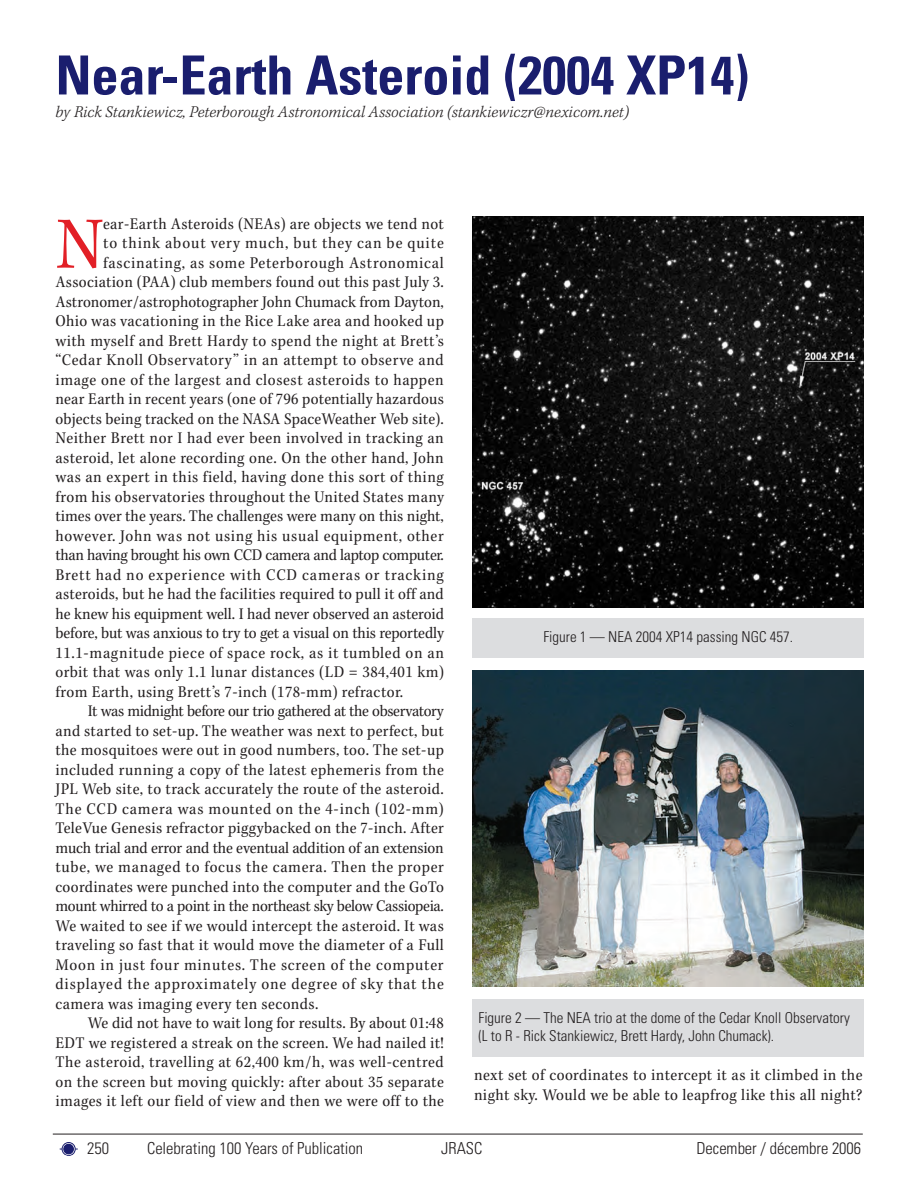
<style>
.page{position:relative;width:918px;height:1188px;background:#fff}
.page>*{position:absolute;margin:0;border:0;box-sizing:border-box;transform-origin:0 0}
.t1{font:74.55px "Kepl MM 323 91 113 32 253 71 89 25";color:#e21f26}
.t2{font:700 condensed 54px "Univers";color:#1a1e6e}
.t3{font:16.5px/19.5px "Kepl MM 323 91 113 32 253 71 89 25";letter-spacing:.025em;color:#231f20}
.t4{font:16.5px "Kepl MM 323 91 113 32 253 71 89 25";letter-spacing:-.02em;color:#231f20}
.t5{font:16.5px "Kepl MM 323 91 113 32 253 71 89 25";color:#231f20}
.t6{font:16.5px "Kepl MM 323 91 113 32 253 71 89 25";letter-spacing:.05em;color:#231f20}
.t7{font:16.5px "Kepl MM 323 91 113 32 253 71 89 25";letter-spacing:-.01em;color:#231f20}
.t8{font:16.5px "Kepl MM 323 91 113 32 253 71 89 25";letter-spacing:.055em;color:#231f20}
.t9{font:16.5px "Kepl MM It 307 0 251 0 242 0 198 0";color:#231f20}
.t10{font:300 condensed 16.5px "Univers";color:#231f20}
.t11{font:16.5px "Kepl MM 323 91 113 32 253 71 89 25";letter-spacing:.045em;color:#231f20}
.t12{font:300 condensed 15px/18px "Univers";color:#231f20}
</style>
<div class="page">
<svg style="left:59px;top:1142px;width:19px;height:14px"></svg>
<hr style="left:53px;top:1134px;width:810px;height:1px;background:#231f20">
<img style="left:473px;top:216px;width:391px;height:391px">
<img style="left:472px;top:670px;width:392px;height:317px">
<div style="left:472px;top:618px;width:392px;height:39px;background:#dcdddf"></div>
<div style="left:472px;top:999px;width:392px;height:58px;background:#dcdddf"></div>
<h2 class="t2" style="left:56px;top:55px;width:695px">Near-Earth Asteroid (2004 XP14)</h2>
<p class="t9" style="left:56px;top:106px;width:575px">by Rick Stankiewicz, Peterborough Astronomical Association (stankiewiczr@nexicom.net)</p>
<h1 class="t1" style="left:56px;top:215px;width:49px">N</h1>
<p class="t3" style="left:103px;top:215px;width:342px">ear-Earth Asteroids (NEAs) are objects we tend not</p>
<p class="t8" style="left:103px;top:236px;width:342px">to think about very much, but they can be quite</p>
<p class="t11" style="left:103px;top:256px;width:342px">fascinating, as some Peterborough Astronomical</p>
<p class="t3" style="left:56px;top:273px;width:390px">Association (PAA) club members found out this past July 3.</p>
<p class="t5" style="left:56px;top:295px;width:390px">Astronomer/astrophotographer John Chumack from Dayton,</p>
<p class="t3" style="left:56px;top:312px;width:390px">Ohio was vacationing in the Rice Lake area and hooked up</p>
<p class="t3" style="left:56px;top:332px;width:390px">with myself and Brett Hardy to spend the night at Brett’s</p>
<p class="t3" style="left:56px;top:351px;width:390px">“Cedar Knoll Observatory” in an attempt to observe and</p>
<p class="t3" style="left:56px;top:371px;width:390px">image one of the largest and closest asteroids to happen</p>
<p class="t3" style="left:56px;top:390px;width:390px">near Earth in recent years (one of 796 potentially hazardous</p>
<p class="t3" style="left:56px;top:410px;width:390px">objects being tracked on the NASA SpaceWeather Web site).</p>
<p class="t3" style="left:56px;top:429px;width:390px">Neither Brett nor I had ever been involved in tracking an</p>
<p class="t3" style="left:56px;top:449px;width:390px">asteroid, let alone recording one. On the other hand, John</p>
<p class="t3" style="left:56px;top:468px;width:390px">was an expert in this field, having done this sort of thing</p>
<p class="t3" style="left:56px;top:488px;width:390px">from his observatories throughout the United States many</p>
<p class="t5" style="left:56px;top:509px;width:390px">times over the years. The challenges were many on this night,</p>
<p class="t3" style="left:56px;top:527px;width:390px">however. John was not using his usual equipment, other</p>
<p class="t4" style="left:56px;top:548px;width:390px">than having brought his own CCD camera and laptop computer.</p>
<p class="t6" style="left:56px;top:568px;width:390px">Brett had no experience with CCD cameras or tracking</p>
<p class="t3" style="left:56px;top:585px;width:390px">asteroids, but he had the facilities required to pull it off and</p>
<p class="t5" style="left:56px;top:607px;width:390px">he knew his equipment well. I had never observed an asteroid</p>
<p class="t7" style="left:56px;top:626px;width:390px">before, but was anxious to try to get a visual on this reportedly</p>
<p class="t3" style="left:56px;top:644px;width:390px">11.1-magnitude piece of space rock, as it tumbled on an</p>
<p class="t3" style="left:56px;top:663px;width:390px">orbit that was only 1.1 lunar distances (LD = 384,401 km)</p>
<p class="t3" style="left:56px;top:683px;width:349px">from Earth, using Brett’s 7-inch (178-mm) refractor.</p>
<p class="t4" style="left:88px;top:704px;width:357px">It was midnight before our trio gathered at the observatory</p>
<p class="t3" style="left:56px;top:722px;width:390px">and started to set-up. The weather was next to perfect, but</p>
<p class="t3" style="left:56px;top:741px;width:390px">the mosquitoes were out in good numbers, too. The set-up</p>
<p class="t3" style="left:56px;top:761px;width:390px">included running a copy of the latest ephemeris from the</p>
<p class="t3" style="left:56px;top:780px;width:390px">JPL Web site, to track accurately the route of the asteroid.</p>
<p class="t6" style="left:56px;top:802px;width:390px">The CCD camera was mounted on the 4-inch (102-mm)</p>
<p class="t3" style="left:56px;top:819px;width:390px">TeleVue Genesis refractor piggybacked on the 7-inch. After</p>
<p class="t7" style="left:56px;top:841px;width:390px">much trial and error and the eventual addition of an extension</p>
<p class="t3" style="left:56px;top:858px;width:390px">tube, we managed to focus the camera. Then the proper</p>
<p class="t3" style="left:56px;top:878px;width:390px">coordinates were punched into the computer and the GoTo</p>
<p class="t4" style="left:56px;top:899px;width:390px">mount whirred to a point in the northeast sky below Cassiopeia.</p>
<p class="t3" style="left:56px;top:917px;width:390px">We waited to see if we would intercept the asteroid. It was</p>
<p class="t3" style="left:56px;top:936px;width:390px">traveling so fast that it would move the diameter of a Full</p>
<p class="t6" style="left:56px;top:958px;width:390px">Moon in just four minutes. The screen of the computer</p>
<p class="t8" style="left:56px;top:977px;width:390px">displayed the approximately one degree of sky that the</p>
<p class="t3" style="left:56px;top:995px;width:265px">camera was imaging every ten seconds.</p>
<p class="t3" style="left:88px;top:1015px;width:357px">We did not have to wait long for results. By about 01:48</p>
<p class="t3" style="left:56px;top:1034px;width:390px">EDT we registered a streak on the screen. We had nailed it!</p>
<p class="t3" style="left:56px;top:1054px;width:390px">The asteroid, travelling at 62,400 km/h, was well-centred</p>
<p class="t3" style="left:56px;top:1073px;width:390px">on the screen but moving quickly: after about 35 separate</p>
<p class="t3" style="left:56px;top:1093px;width:390px">images it left our field of view and then we were off to the</p>
<p class="t12" style="left:543px;top:629px;width:251px">Figure 1 — NEA 2004 XP14 passing NGC 457.</p>
<p class="t12" style="left:478px;top:1010px;width:373px">Figure 2 — The NEA trio at the dome of the Cedar Knoll Observatory (L to R - Rick Stankiewicz, Brett Hardy, John Chumack).</p>
<p class="t3" style="left:474px;top:1066px;width:390px">next set of coordinates to intercept it as it climbed in the night sky. Would we be able to leapfrog like this all night?</p>
<p class="t10" style="left:87px;top:1143px;width:23px">250</p>
<p class="t10" style="left:147px;top:1142px;width:218px">Celebrating 100 Years of Publication</p>
<p class="t10" style="left:441px;top:1143px;width:43px">JRASC</p>
<p class="t10" style="left:696px;top:1143px;width:166px">December / décembre 2006</p>
</div>
